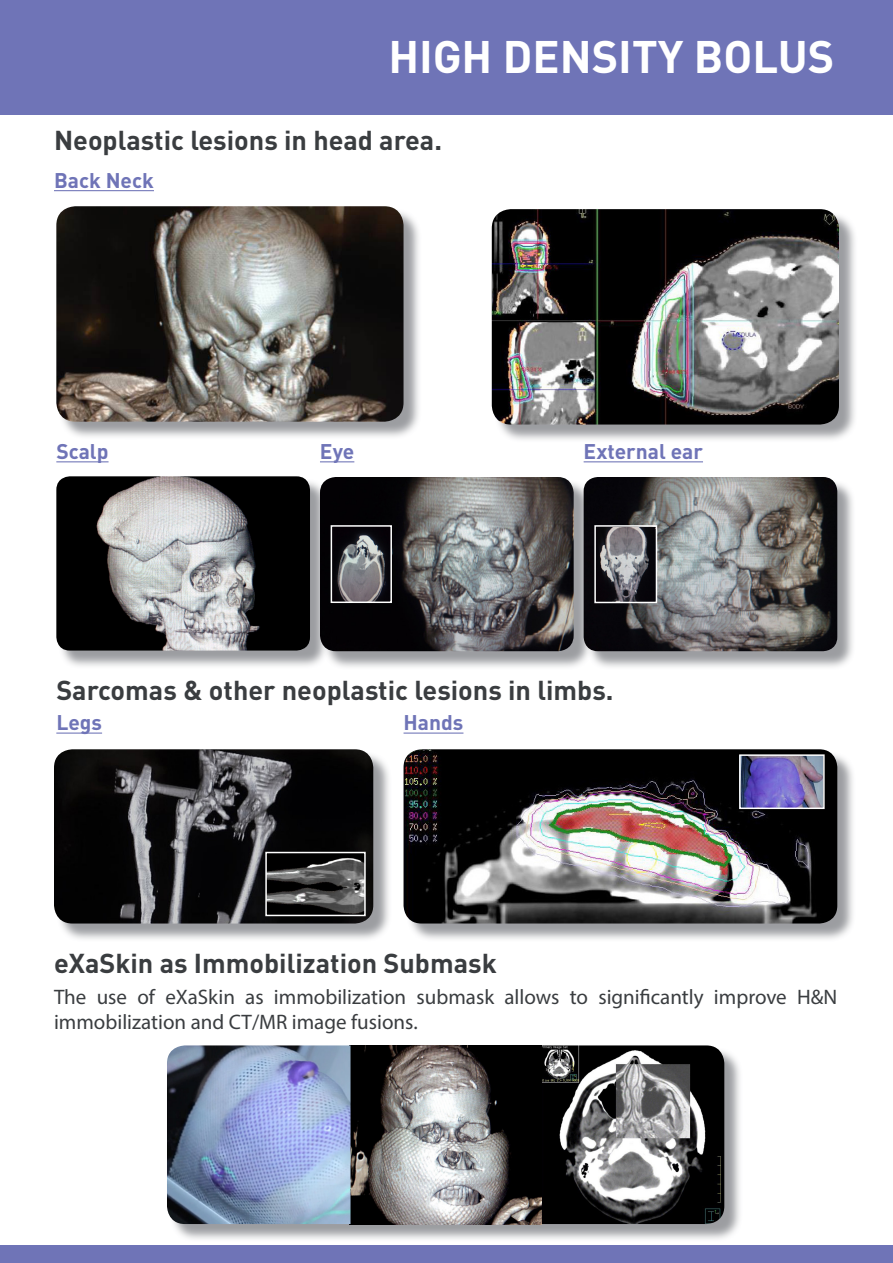
<style>
.page{position:relative;width:893px;height:1263px;background:#fff}
.page>*{position:absolute;margin:0;border:0;box-sizing:border-box;transform-origin:0 0}
.t1{font:700 45px "DIN Pro";color:#fff}
.t2{font:700 27px "DIN Pro";color:#3a3d40}
.t3{font:21px/25.2px "Myriad Pro";color:#3a3d40}
.t4{font:700 21px "DIN Pro";color:#6f74b7}
</style>
<div class="page">
<div style="left:0;top:0;width:893px;height:114px;background:#6f74b7"></div>
<div style="left:0;top:1246px;width:893px;height:17px;background:#6f74b7"></div>
<div style="left:59px;top:479px;width:270px;height:190px;background:#7b7d82;opacity:.75"></div>
<img style="left:56px;top:476px;width:254px;height:174px">
<hr style="left:54px;top:190px;width:100px;height:1px;background:#6f74b7">
<div style="left:494px;top:211px;width:363px;height:232px;background:#7b7d82;opacity:.75"></div>
<img style="left:492px;top:209px;width:347px;height:216px">
<div style="left:59px;top:208px;width:363px;height:232px;background:#7b7d82;opacity:.75"></div>
<img style="left:56px;top:206px;width:348px;height:216px">
<hr style="left:56px;top:461px;width:53px;height:1px;background:#6f74b7">
<hr style="left:320px;top:461px;width:34px;height:1px;background:#6f74b7">
<div style="left:322px;top:479px;width:270px;height:191px;background:#7b7d82;opacity:.75"></div>
<img style="left:320px;top:477px;width:254px;height:174px">
<img style="left:334px;top:528px;width:55px;height:72px">
<div style="left:331px;top:525px;width:61px;height:78px;border:2px solid #fff"></div>
<hr style="left:584px;top:461px;width:119px;height:1px;background:#6f74b7">
<div style="left:406px;top:751px;width:450px;height:191px;background:#7b7d82;opacity:.75"></div>
<img style="left:404px;top:749px;width:433px;height:174px">
<img style="left:405px;top:750px;width:39px;height:107px">
<img style="left:738px;top:754px;width:87px;height:56px">
<hr style="left:404px;top:732px;width:59px;height:2px;background:#6f74b7">
<div style="left:586px;top:479px;width:270px;height:191px;background:#7b7d82;opacity:.75"></div>
<img style="left:584px;top:477px;width:253px;height:174px">
<img style="left:597px;top:528px;width:57px;height:72px">
<div style="left:594px;top:525px;width:63px;height:78px;border:2px solid #fff"></div>
<div style="left:56px;top:751px;width:336px;height:191px;background:#7b7d82;opacity:.75"></div>
<img style="left:54px;top:749px;width:319px;height:174px">
<img style="left:268px;top:855px;width:95px;height:58px">
<div style="left:265px;top:852px;width:101px;height:64px;border:2px solid #fff"></div>
<hr style="left:56px;top:732px;width:46px;height:2px;background:#6f74b7">
<div style="left:169px;top:1048px;width:574px;height:195px;background:#7b7d82;opacity:.75"></div>
<img style="left:167px;top:1045px;width:557px;height:179px">
<p class="t1" style="left:388px;top:26px;width:448px">HIGH DENSITY BOLUS</p>
<p class="t2" style="left:54px;top:122px;width:390px">Neoplastic lesions in head area.</p>
<p class="t4" style="left:54px;top:166px;width:101px">Back Neck</p>
<p class="t4" style="left:56px;top:437px;width:54px">Scalp</p>
<p class="t4" style="left:320px;top:437px;width:36px">Eye</p>
<p class="t4" style="left:584px;top:437px;width:121px">External ear</p>
<p class="t2" style="left:56px;top:671px;width:559px">Sarcomas &amp; other neoplastic lesions in limbs.</p>
<p class="t4" style="left:56px;top:708px;width:47px">Legs</p>
<p class="t4" style="left:404px;top:708px;width:61px">Hands</p>
<p class="t2" style="left:54px;top:945px;width:444px">eXaSkin as Immobilization Submask</p>
<p class="t3" style="left:54px;top:984px;width:785px">The use of eXaSkin as immobilization submask allows to significantly improve H&amp;N immobilization and CT/MR image fusions.</p>
</div>
